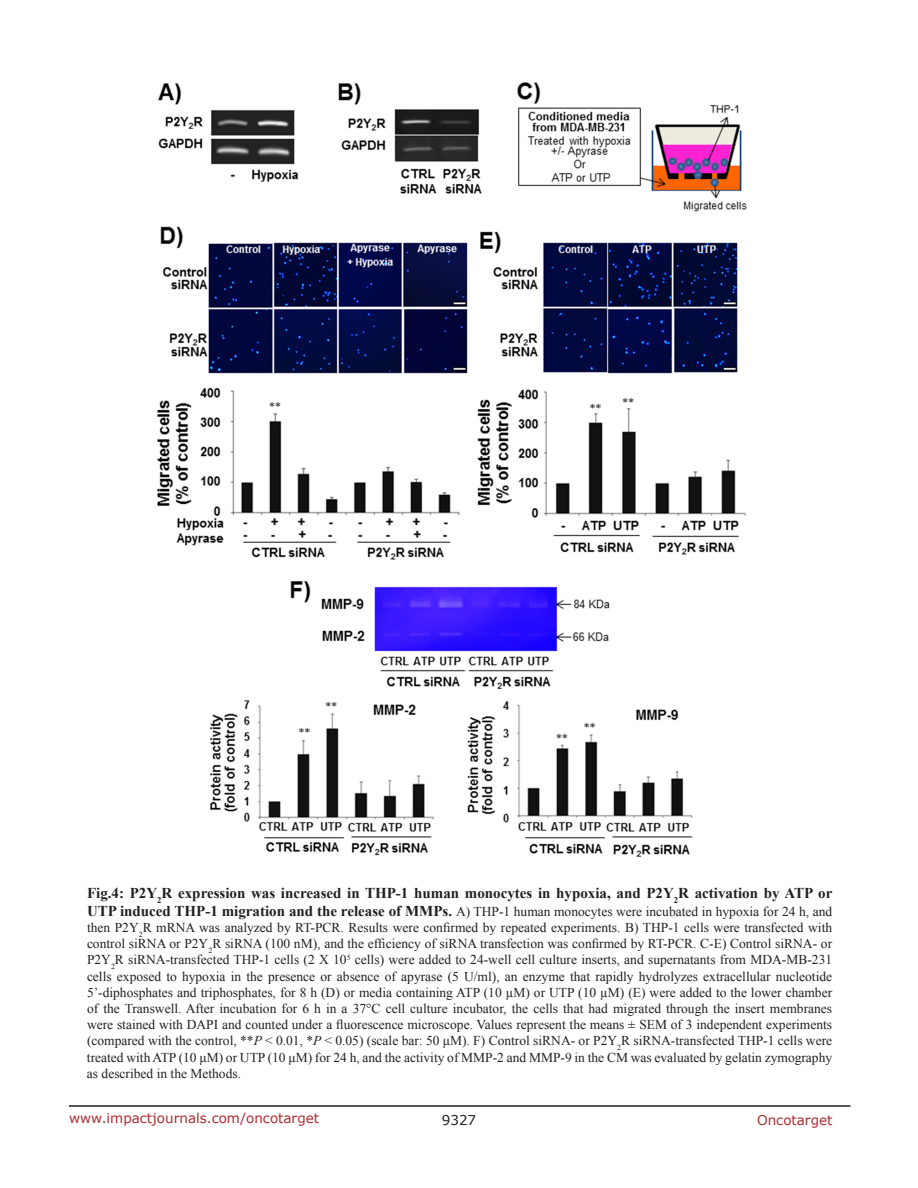
<style>
.page{position:relative;width:918px;height:1188px;background:#fff}
.page>*{position:absolute;margin:0;border:0;box-sizing:border-box;transform-origin:0 0}
.FigureText{font:700 15px "Times New Roman";color:#221f22}
.FigureText-2{font:13.5px/16.2px "Times New Roman";color:#221f22;text-align:justify}
.t1{font:13.5px "Verdana";color:#ac2b31}
.t2{font:13.5px "Verdana";color:#221f22}
.s1{font-weight:700;font-size:15px}
.s2{font-style:italic}
</style>
<div class="page">
<hr style="left:69px;top:1105px;width:781px;height:2px;background:#231f20">
<img style="left:157px;top:82px;width:590px;height:775px">
<p class="FigureText" style="left:87px;top:882px;width:747px">Fig.4: P2Y<sub>2</sub>R expression was increased in THP-1 human monocytes in hypoxia, and P2Y<sub>2</sub>R activation by ATP or</p>
<p class="FigureText-2" style="left:87px;top:903px;width:747px"><span class="s1">UTP induced THP-1 migration and the release of MMPs.</span> A) THP-1 human monocytes were incubated in hypoxia for 24 h, and then P2Y<sub>2</sub>R mRNA was analyzed by RT-PCR. Results were confirmed by repeated experiments. B) THP-1 cells were transfected with control siRNA or P2Y<sub>2</sub>R siRNA (100 nM), and the efficiency of siRNA transfection was confirmed by RT-PCR. C-E) Control siRNA- or P2Y<sub>2</sub>R siRNA-transfected THP-1 cells (2 X 10<sup>5</sup> cells) were added to 24-well cell culture inserts, and supernatants from MDA-MB-231 cells exposed to hypoxia in the presence or absence of apyrase (5 U/ml), an enzyme that rapidly hydrolyzes extracellular nucleotide 5’-diphosphates and triphosphates, for 8 h (D) or media containing ATP (10 µM) or UTP (10 µM) (E) were added to the lower chamber of the Transwell. After incubation for 6 h in a 37°C cell culture incubator, the cells that had migrated through the insert membranes were stained with DAPI and counted under a fluorescence microscope. Values represent the means ± SEM of 3 independent experiments (compared with the control, **<span class="s2">P</span> &lt; 0.01, *<span class="s2">P</span> &lt; 0.05) (scale bar: 50 μM). F) Control siRNA- or P2Y<sub>2</sub>R siRNA-transfected THP-1 cells were treated with ATP (10 μM) or UTP (10 μM) for 24 h, and the activity of MMP-2 and MMP-9 in the CM was evaluated by gelatin zymography as described in the Methods.</p>
<p class="t1" style="left:69px;top:1109px;width:252px">www.impactjournals.com/oncotarget</p>
<p class="t2" style="left:442px;top:1111px;width:36px">9327</p>
<p class="t1" style="left:757px;top:1111px;width:77px">Oncotarget</p>
</div>
